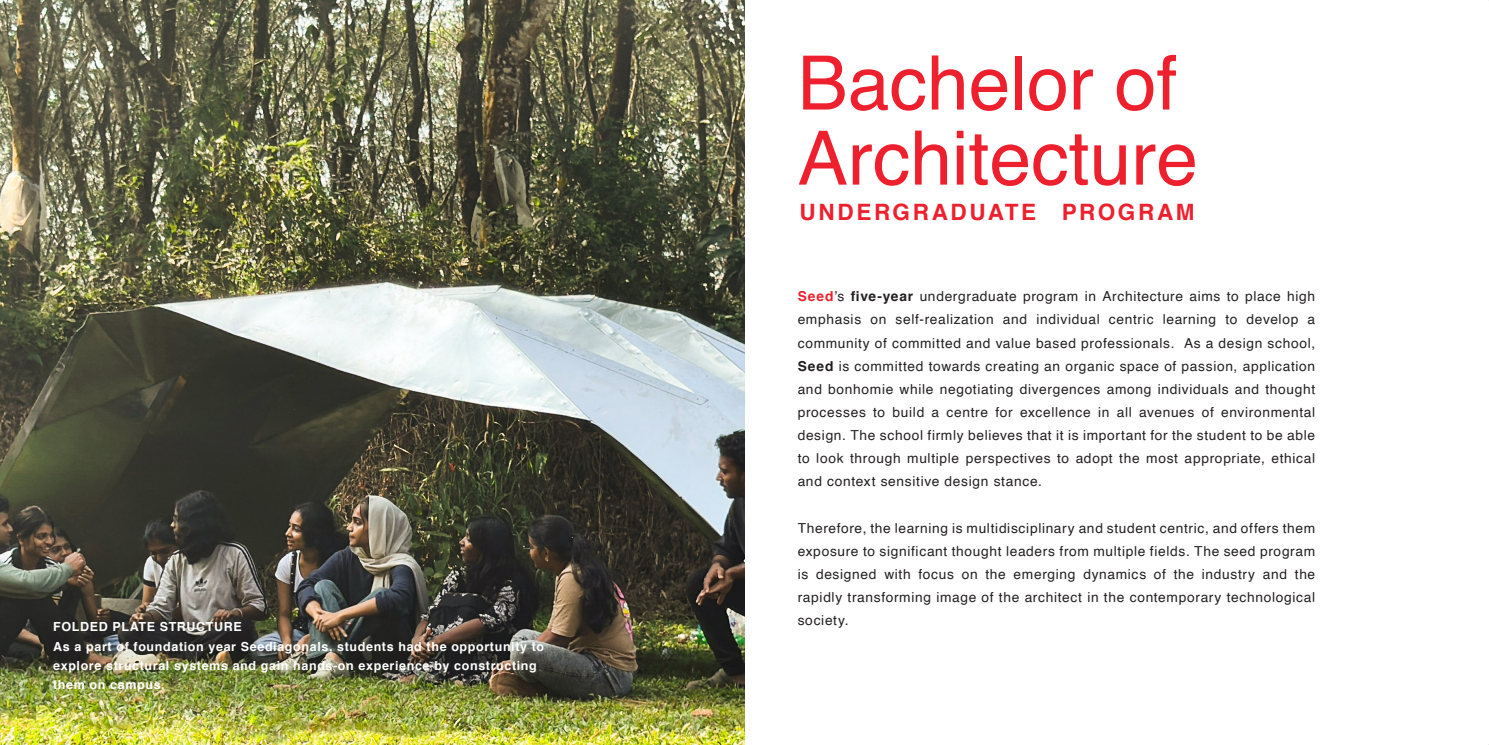
<style>
.page{position:relative;width:1489px;height:745px;background:#fff}
.page>*{position:absolute;margin:0;border:0;box-sizing:border-box;transform-origin:0 0}
.t1{font:75px "Helvetica";color:#ee202d}
.t2{font:700 22.5px "Helvetica";letter-spacing:.115em;color:#ee202d}
.t3{font:13.75px/23.1px "Helvetica";letter-spacing:.05em;color:#231f20;text-align:justify}
.t4{font:700 12.5px/19.4px "Helvetica";letter-spacing:.05em;color:#fff}
.s1{font-weight:700;color:#ee202d}
.s2{font-weight:700}
</style>
<div class="page">
<img style="left:0;top:0;width:744px;height:744px">
<p class="t4" style="left:53px;top:616px;width:190px">FOLDED PLATE STRUCTURE</p>
<p class="t4" style="left:53px;top:636px;width:492px">As a part of foundation year Seediagonals, students had the opportunity to explore structural systems and gain hands-on experience by constructing them on campus.</p>
<p class="t1" style="left:797px;top:25px;width:381px">Bachelor of</p>
<p class="t1" style="left:797px;top:100px;width:402px">Architecture</p>
<p class="t2" style="left:799px;top:194px;width:397px">UNDERGRADUATE PROGRAM</p>
<p class="t3" style="left:797px;top:285px;width:519px"><span class="s1">Seed</span>’s <span class="s2">five-year</span> undergraduate program in Architecture aims to place high emphasis on self-realization and individual centric learning to develop a community of committed and value based professionals. As a design school, <span class="s2">Seed</span> is committed towards creating an organic space of passion, application and bonhomie while negotiating divergences among individuals and thought processes to build a centre for excellence in all avenues of environmental design. The school firmly believes that it is important for the student to be able to look through multiple perspectives to adopt the most appropriate, ethical and context sensitive design stance.</p>
<p class="t3" style="left:797px;top:516px;width:519px">Therefore, the learning is multidisciplinary and student centric, and offers them exposure to significant thought leaders from multiple fields. The seed program is designed with focus on the emerging dynamics of the industry and the rapidly transforming image of the architect in the contemporary technological society.</p>
</div>
